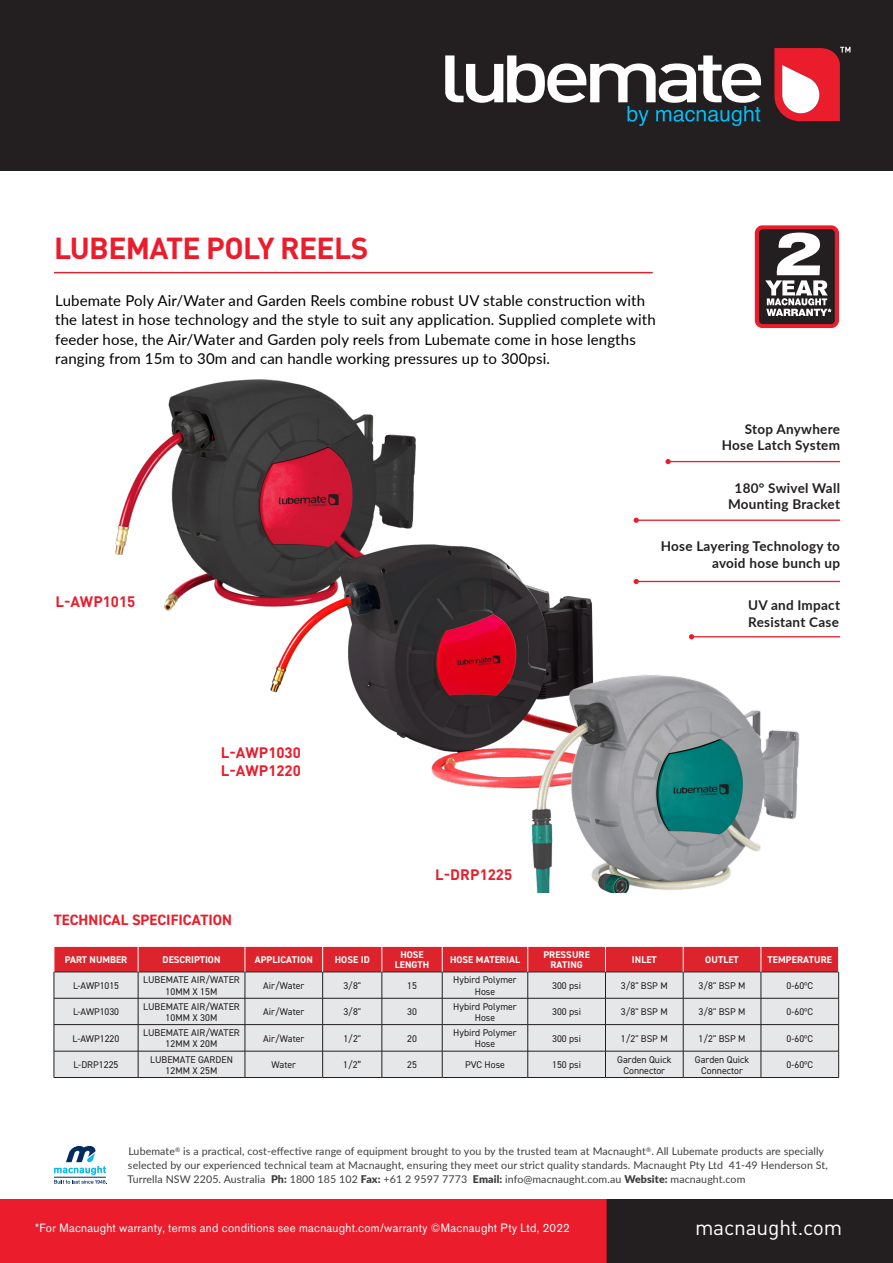
<style>
.page{position:relative;width:893px;height:1263px;background:#fff}
.page>*{position:absolute;margin:0;border:0;box-sizing:border-box;transform-origin:0 0}
.t1{font:700 30px "DINOT";letter-spacing:-.02em;color:#eb1c2b}
.t2{font:21px "DINOT";letter-spacing:-.01em;color:#fff}
.t3{font:15px/19.5px "Lato";letter-spacing:.01em;color:#000}
.t4{font:700 15px/18px "DINOT";color:#ea1c2c}
.t5{font:700 15px "DIN2014";color:#eb1c2b}
.Instruction_manual{font:700 13.5px/16.2px "Lato";letter-spacing:.02em;color:#231f20;text-align:right}
.t6{font:12px "Akzidenz Grotesk Pro";letter-spacing:.025em;color:#fff;scale:.95 1}
.t7{font:10.65px/13.6px "Lato";letter-spacing:.01em;color:#3e3e3f}
.t8{font:9.75px/11.2px "DIN2014";color:#231f20;text-align:center}
.t9{font:700 9.75px/10.5px "DIN2014";letter-spacing:.01em;color:#fff;text-align:center}
.s1{font-weight:900}
</style>
<div class="page">
<img style="left:115px;top:379px;width:301px;height:232px">
<img style="left:269px;top:486px;width:324px;height:303px">
<img style="left:523px;top:668px;width:277px;height:224px">
<div style="left:0;top:1199px;width:893px;height:64px;background:#eb1c2b"></div>
<div style="left:0;top:0;width:893px;height:170px;background:#231f20"></div>
<svg style="left:774px;top:47px;width:76px;height:74px"></svg>
<svg style="left:445px;top:55px;width:316px;height:71px"></svg>
<hr style="left:54px;top:272px;width:599px;height:1px;background:#dd242d">
<div style="left:607px;top:1199px;width:286px;height:64px;background:#231f20"></div>
<svg style="left:54px;top:1146px;width:53px;height:38px"></svg>
<hr style="left:691px;top:636px;width:149px;height:1px;background:#eb1c2b">
<svg style="left:689px;top:634px;width:5px;height:5px"></svg>
<hr style="left:668px;top:461px;width:172px;height:1px;background:#eb1c2b">
<svg style="left:665px;top:459px;width:6px;height:5px"></svg>
<hr style="left:636px;top:581px;width:204px;height:1px;background:#eb1c2b">
<svg style="left:634px;top:579px;width:5px;height:5px"></svg>
<hr style="left:636px;top:519px;width:204px;height:2px;background:#eb1c2b">
<svg style="left:634px;top:518px;width:5px;height:5px"></svg>
<hr style="left:54px;top:1077px;width:84px;height:1px;background:#231f20">
<hr style="left:138px;top:1077px;width:107px;height:1px;background:#231f20">
<hr style="left:245px;top:1077px;width:78px;height:1px;background:#231f20">
<hr style="left:323px;top:1077px;width:59px;height:1px;background:#231f20">
<hr style="left:382px;top:1077px;width:60px;height:1px;background:#231f20">
<hr style="left:442px;top:1077px;width:86px;height:1px;background:#231f20">
<hr style="left:528px;top:1077px;width:77px;height:1px;background:#231f20">
<hr style="left:605px;top:1077px;width:78px;height:1px;background:#231f20">
<hr style="left:683px;top:1077px;width:78px;height:1px;background:#231f20">
<hr style="left:761px;top:1077px;width:78px;height:1px;background:#231f20">
<svg style="left:54px;top:946px;width:785px;height:131px;background:#ddbbbf"></svg>
<div style="left:755px;top:225px;width:84px;height:103px;background:#eb1c2b;border-radius:8px"></div>
<div style="left:759px;top:229px;width:76px;height:95px;background:#231f20;border-radius:4px"></div>
<svg style="left:765px;top:233px;width:66px;height:83px"></svg>
<p class="t1" style="left:54px;top:229px;width:316px">LUBEMATE POLY REELS</p>
<p class="t3" style="left:55px;top:290px;width:602px">Lubemate Poly Air/Water and Garden Reels combine robust UV stable construction with the latest in hose technology and the style to suit any application. Supplied complete with feeder hose, the Air/Water and Garden poly reels from Lubemate come in hose lengths ranging from 15m to 30m and can handle working pressures up to 300psi.</p>
<p class="Instruction_manual" style="left:722px;top:421px;width:120px">Stop Anywhere<br>Hose Latch System</p>
<p class="Instruction_manual" style="left:728px;top:479px;width:114px;text-align:center">180° Swivel Wall<br>Mounting Bracket</p>
<p class="t4" style="left:55px;top:592px;width:82px">L-AWP1015</p>
<p class="t4" style="left:221px;top:743px;width:82px">L-AWP1030<br>L-AWP1220</p>
<p class="t4" style="left:435px;top:865px;width:79px">L-DRP1225</p>
<p class="Instruction_manual" style="left:661px;top:538px;width:181px">Hose Layering Technology to avoid hose bunch up</p>
<p class="Instruction_manual" style="left:748px;top:597px;width:93px;text-align:left">UV and Impact<br>Resistant Case</p>
<p class="t5" style="left:54px;top:910px;width:180px">TECHNICAL SPECIFICATION</p>
<p class="t9" style="left:65px;top:954px;width:64px">PART NUMBER</p>
<p class="t9" style="left:163px;top:954px;width:59px">DESCRIPTION</p>
<p class="t9" style="left:255px;top:954px;width:60px">APPLICATION</p>
<p class="t9" style="left:335px;top:954px;width:37px">HOSE ID</p>
<p class="t9" style="left:395px;top:949px;width:36px">HOSE<br>LENGTH</p>
<p class="t9" style="left:450px;top:954px;width:71px">HOSE MATERIAL</p>
<p class="t9" style="left:543px;top:949px;width:48px">PRESSURE<br>RATING</p>
<p class="t9" style="left:632px;top:954px;width:26px">INLET</p>
<p class="t9" style="left:705px;top:954px;width:35px">OUTLET</p>
<p class="t9" style="left:768px;top:954px;width:66px">TEMPERATURE</p>
<p class="t8" style="left:73px;top:980px;width:47px">L-AWP1015</p>
<p class="t8" style="left:143px;top:974px;width:98px">LUBEMATE AIR/WATER<br>10MM X 15M</p>
<p class="t8" style="left:263px;top:980px;width:43px">Air/Water</p>
<p class="t8" style="left:343px;top:980px;width:19px">3/8"</p>
<p class="t8" style="left:407px;top:980px;width:11px">15</p>
<p class="t8" style="left:453px;top:974px;width:65px">Hybird Polymer<br>Hose</p>
<p class="t8" style="left:552px;top:980px;width:31px">300 psi</p>
<p class="t8" style="left:621px;top:980px;width:48px">3/8" BSP M</p>
<p class="t8" style="left:699px;top:980px;width:48px">3/8" BSP M</p>
<p class="t8" style="left:786px;top:980px;width:28px">0-60ºC</p>
<p class="t8" style="left:73px;top:1006px;width:47px">L-AWP1030</p>
<p class="t8" style="left:143px;top:1000px;width:98px">LUBEMATE AIR/WATER<br>10MM X 30M</p>
<p class="t8" style="left:263px;top:1006px;width:43px">Air/Water</p>
<p class="t8" style="left:343px;top:1006px;width:19px">3/8"</p>
<p class="t8" style="left:407px;top:1006px;width:11px">30</p>
<p class="t8" style="left:453px;top:1000px;width:65px">Hybird Polymer<br>Hose</p>
<p class="t8" style="left:552px;top:1006px;width:31px">300 psi</p>
<p class="t8" style="left:621px;top:1006px;width:48px">3/8" BSP M</p>
<p class="t8" style="left:699px;top:1006px;width:48px">3/8" BSP M</p>
<p class="t8" style="left:786px;top:1006px;width:28px">0-60ºC</p>
<p class="t8" style="left:73px;top:1032px;width:48px">L-AWP1220</p>
<p class="t8" style="left:143px;top:1027px;width:98px">LUBEMATE AIR/WATER<br>12MM X 20M</p>
<p class="t8" style="left:263px;top:1032px;width:43px">Air/Water</p>
<p class="t8" style="left:343px;top:1032px;width:19px">1/2"</p>
<p class="t8" style="left:407px;top:1032px;width:11px">20</p>
<p class="t8" style="left:453px;top:1027px;width:65px">Hybird Polymer<br>Hose</p>
<p class="t8" style="left:552px;top:1032px;width:31px">300 psi</p>
<p class="t8" style="left:621px;top:1032px;width:48px">1/2" BSP M</p>
<p class="t8" style="left:699px;top:1032px;width:48px">1/2" BSP M</p>
<p class="t8" style="left:786px;top:1032px;width:28px">0-60ºC</p>
<p class="t8" style="left:74px;top:1059px;width:46px">L-DRP1225</p>
<p class="t8" style="left:150px;top:1053px;width:84px">LUBEMATE GARDEN<br>12MM X 25M</p>
<p class="t8" style="left:272px;top:1059px;width:26px">Water</p>
<p class="t8" style="left:343px;top:1059px;width:20px">1/2”</p>
<p class="t8" style="left:407px;top:1059px;width:11px">25</p>
<p class="t8" style="left:465px;top:1059px;width:41px">PVC Hose</p>
<p class="t8" style="left:552px;top:1059px;width:31px">150 psi</p>
<p class="t8" style="left:617px;top:1053px;width:56px">Garden Quick<br>Connector</p>
<p class="t8" style="left:695px;top:1053px;width:56px">Garden Quick<br>Connector</p>
<p class="t8" style="left:786px;top:1059px;width:28px">0-60ºC</p>
<p class="t7" style="left:127px;top:1144px;width:702px">Lubemate<sup>®</sup> is a practical, cost-effective range of equipment brought to you by the trusted team at Macnaught<sup>®</sup>. All Lubemate products are specially selected by our experienced technical team at Macnaught, ensuring they meet our strict quality standards. Macnaught Pty Ltd 41-49 Henderson St,<br>Turrella NSW 2205. Australia <span class="s1">Ph:</span> 1800 185 102 <span class="s1">Fax:</span> +61 2 9597 7773 <span class="s1">Email:</span> info@macnaught.com.au <span class="s1">Website:</span> macnaught.com</p>
<p class="t6" style="left:35px;top:1220px;width:564px">*For Macnaught warranty, terms and conditions see macnaught.com/warranty ©Macnaught Pty Ltd, 2022</p>
<p class="t2" style="left:695px;top:1214px;width:149px">macnaught.com</p>
</div>
